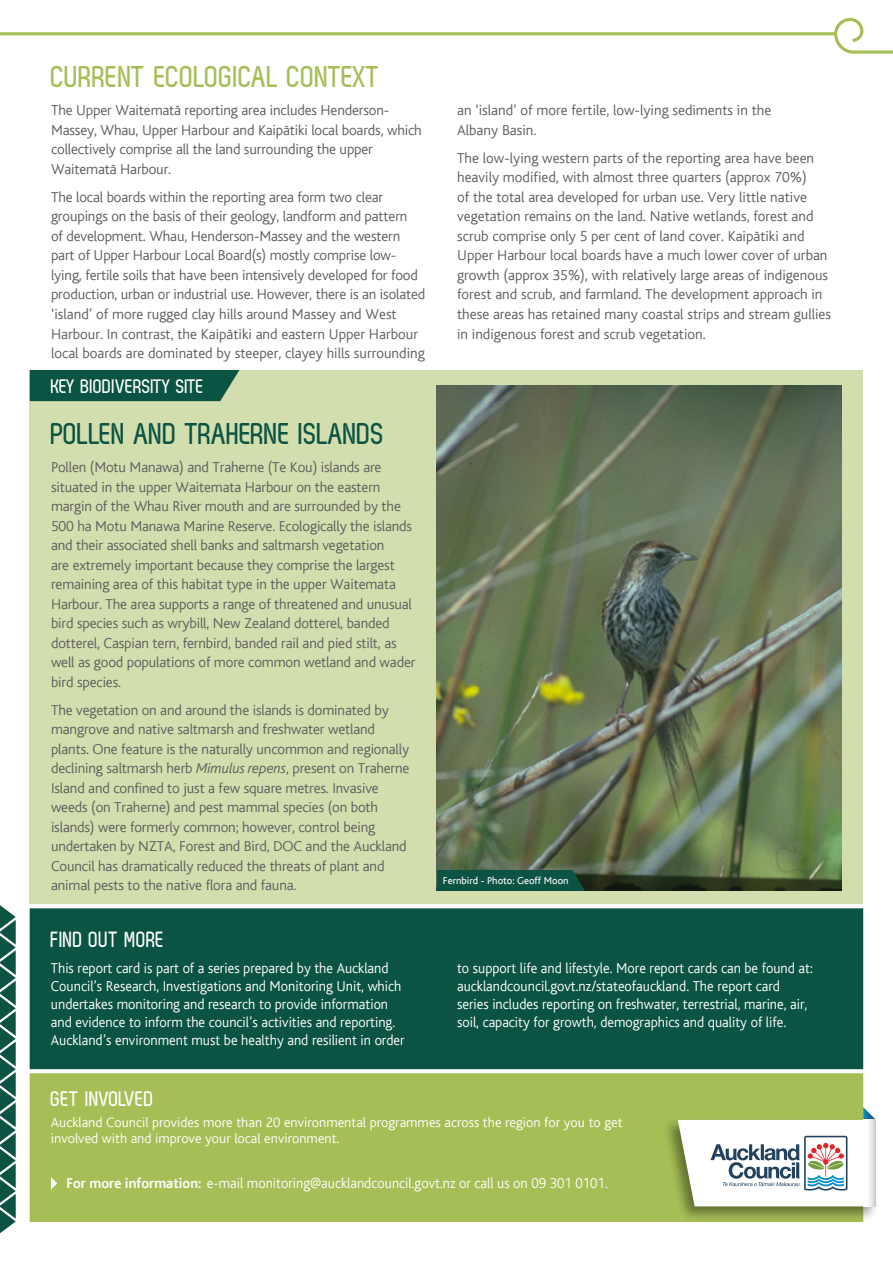
<style>
.page{position:relative;width:893px;height:1263px;background:#fff}
.page>*{position:absolute;margin:0;border:0;box-sizing:border-box;transform-origin:0 0}
.t1{font:700 30px "Zag";color:#a5be55}
.t2{font:700 30px "Zag";letter-spacing:-.01em;color:#0b5342}
.t3{font:700 22.05px "Zag";color:#fff;scale:.95 1}
.t4{font:700 21px "Zag";letter-spacing:-.02em;color:#fff}
.t5{font:700 19.5px "Zag";letter-spacing:-.01em;color:#fff}
.t6{font:300 15px/19.5px "AC Bliss";letter-spacing:-.01em;color:#5f5e5e}
.t7{font:300 15px/18px "AC Bliss";color:#fff;scale:.95 1}
.t8{font:300 14.25px/16.5px "AC Bliss";color:#fff}
.t9{font:10.5px "AC Bliss";color:#fff}
.s1{font-style:italic}
.s2{font-weight:700}
</style>
<div class="page">
<div style="left:30px;top:1073px;width:833px;height:149px;background:#a5be55"></div>
<div style="left:30px;top:908px;width:833px;height:161px;background:#0b5342"></div>
<svg style="left:51px;top:1177px;width:6px;height:12px"></svg>
<div style="left:30px;top:370px;width:833px;height:533px;background:#d2deae"></div>
<svg style="left:0;top:17px;width:893px;height:37px"></svg>
<div style="left:30px;top:370px;width:209px;height:31px;background:#0b5342"></div>
<img style="left:437px;top:386px;width:405px;height:505px">
<div style="left:437px;top:870px;width:148px;height:21px;background:#0b5342"></div>
<svg style="left:0;top:905px;width:16px;height:328px;background:#40796b"></svg>
<div style="left:662px;top:1117px;width:218px;height:105px;background:#000;opacity:.4"></div>
<svg style="left:678px;top:1107px;width:198px;height:99px"></svg>
<svg style="left:863px;top:1120px;width:13px;height:86px"></svg>
<h1 class="t1" style="left:51px;top:61px;width:331px">CURRENT ECOLOGICAL CONTEXT</h1>
<p class="t6" style="left:51px;top:101px;width:372px">The Upper Waitematā reporting area includes Henderson-Massey, Whau, Upper Harbour and Kaipātiki local boards, which collectively comprise all the land surrounding the upper Waitematā Harbour.</p>
<p class="t6" style="left:51px;top:188px;width:376px">The local boards within the reporting area form two clear groupings on the basis of their geology, landform and pattern<br>of development. Whau, Henderson-Massey and the western part of Upper Harbour Local Board(s) mostly comprise low&shy;lying, fertile soils that have been intensively developed for food production, urban or industrial use. However, there is an isolated ‘island’ of more rugged clay hills around Massey and West Harbour. In contrast, the Kaipātiki and eastern Upper Harbour local boards are dominated by steeper, clayey hills surrounding</p>
<h3 class="t5" style="left:51px;top:375px;width:155px">KEY BIODIVERSITY SITE</h3>
<h1 class="t2" style="left:51px;top:417px;width:335px">POLLEN AND TRAHERNE ISLANDS</h1>
<p class="t6" style="left:51px;top:458px;width:366px">Pollen (Motu Manawa) and Traherne (Te Kou) islands are situated in the upper Waitemata Harbour on the eastern margin of the Whau River mouth and are surrounded by the 500 ha Motu Manawa Marine Reserve. Ecologically the islands and their associated shell banks and saltmarsh vegetation<br>are extremely important because they comprise the largest remaining area of this habitat type in the upper Waitemata Harbour. The area supports a range of threatened and unusual bird species such as wrybill, New Zealand dotterel, banded dotterel, Caspian tern, fernbird, banded rail and pied stilt, as well as good populations of more common wetland and wader bird species.</p>
<p class="t6" style="left:51px;top:700px;width:360px">The vegetation on and around the islands is dominated by mangrove and native saltmarsh and freshwater wetland plants. One feature is the naturally uncommon and regionally declining saltmarsh herb <span class="s1">Mimulus repens</span>, present on Traherne Island and confined to just a few square metres. Invasive weeds (on Traherne) and pest mammal species (on both islands) were formerly common; however, control being undertaken by NZTA, Forest and Bird, DOC and the Auckland Council has dramatically reduced the threats of plant and animal pests to the native flora and fauna.</p>
<p class="t6" style="left:457px;top:101px;width:316px">an ‘island’ of more fertile, low-lying sediments in the<br>Albany Basin.</p>
<p class="t6" style="left:457px;top:149px;width:375px">The low-lying western parts of the reporting area have been heavily modified, with almost three quarters (approx 70%)<br>of the total area developed for urban use. Very little native vegetation remains on the land. Native wetlands, forest and scrub comprise only 5 per cent of land cover. Kaipātiki and Upper Harbour local boards have a much lower cover of urban growth (approx 35%), with relatively large areas of indigenous forest and scrub, and farmland. The development approach in these areas has retained many coastal strips and stream gullies in indigenous forest and scrub vegetation.</p>
<p class="t9" style="left:443px;top:875px;width:127px">Fernbird - Photo: Geoff Moon</p>
<h2 class="t3" style="left:51px;top:927px;width:121px">FIND OUT MORE</h2>
<p class="t7" style="left:51px;top:960px;width:374px">This report card is part of a series prepared by the Auckland Council’s Research, Investigations and Monitoring Unit, which undertakes monitoring and research to provide information and evidence to inform the council’s activities and reporting.<br>Auckland’s environment must be healthy and resilient in order</p>
<p class="t7" style="left:457px;top:960px;width:376px">to support life and lifestyle. More report cards can be found at: aucklandcouncil.govt.nz/stateofauckland. The report card series includes reporting on freshwater, terrestrial, marine, air, soil, capacity for growth, demographics and quality of life.</p>
<h3 class="t4" style="left:51px;top:1087px;width:105px">GET INVOLVED</h3>
<p class="t8" style="left:51px;top:1114px;width:573px">Auckland Council provides more than 20 environmental programmes across the region for you to get involved with and improve your local environment.</p>
<p class="t7" style="left:66px;top:1175px;width:571px"><span class="s2">For more information:</span> e-mail monitoring@aucklandcouncil.govt.nz or call us on 09 301 0101.</p>
</div>
